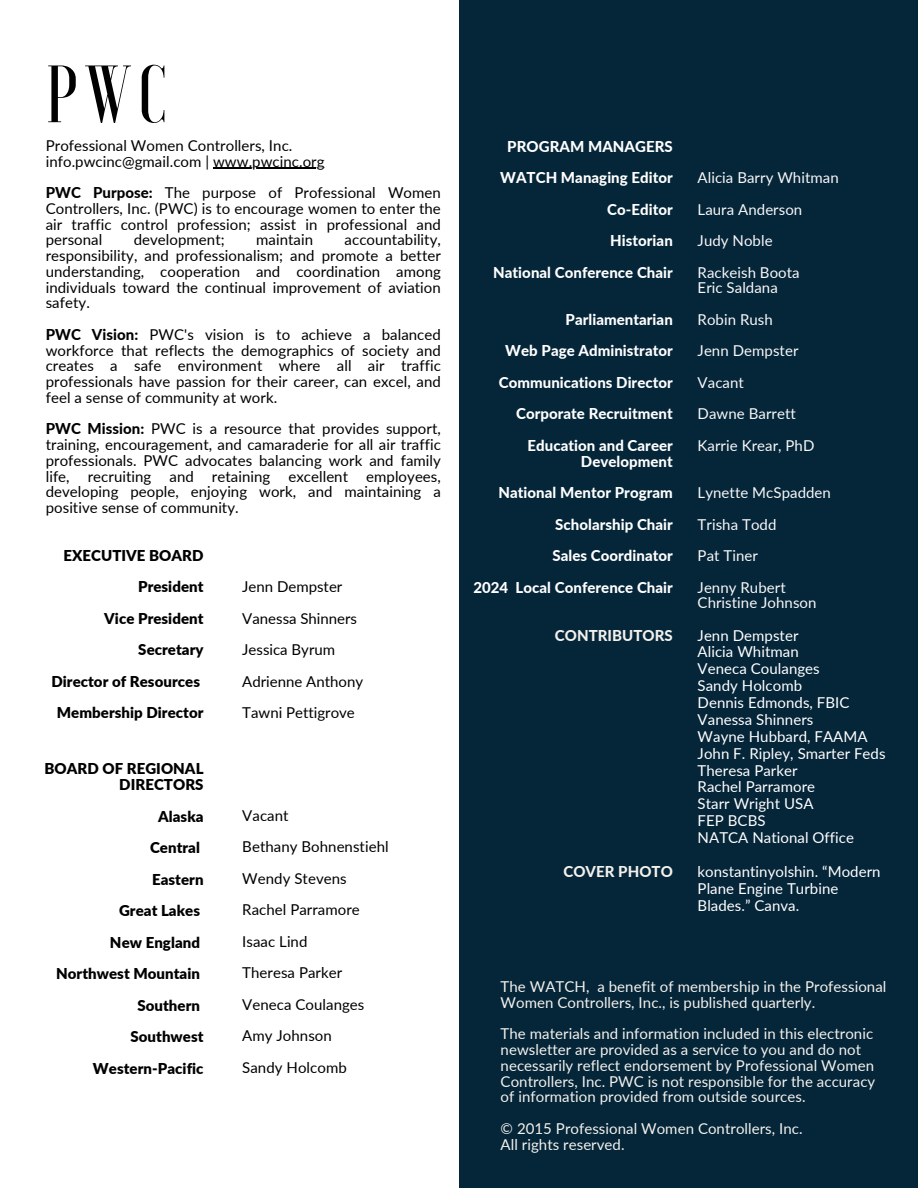
<style>
.page{position:relative;width:918px;height:1188px;background:#fff}
.page>*{position:absolute;margin:0;border:0;box-sizing:border-box;transform-origin:0 0}
.t1{font:500 81px "Voga";color:#000}
.t2{font:15px/15.8px "Lato";letter-spacing:.005em;color:#000;text-align:justify}
.t3{font:15px/15.8px "Lato";letter-spacing:.005em;color:#f2f1ec}
.t4{font:800 15px "Lato";letter-spacing:.005em;color:#fff}
.t5{font:15px/16.8px "Lato";letter-spacing:.005em;color:#fff}
.t6{font:900 15px/15.8px "Lato";letter-spacing:.005em;color:#000;text-align:right}
.t7{font:15px "Lato";letter-spacing:.005em;color:#f7f7f7}
.t8{font:800 15px "Lato";letter-spacing:.005em;color:#f2f1ec}
.s1{font-weight:800}
</style>
<div class="page">
<div style="left:459px;top:0;width:459px;height:1188px;background:#052539"></div>
<hr style="left:213px;top:168px;width:112px;height:1px;background:#000">
<p class="t1" style="left:46px;top:54px;width:123px">PWC</p>
<p class="t2" style="left:46px;top:137px;width:248px">Professional Women Controllers, Inc.</p>
<p class="t2" style="left:46px;top:153px;width:280px">info.pwcinc@gmail.com | www.pwcinc.org</p>
<p class="t2" style="left:46px;top:185px;width:397px"><span class="s1">PWC Purpose:</span> The purpose of Professional Women Controllers, Inc. (PWC) is to encourage women to enter the air traffic control profession; assist in professional and personal</p>
<p class="t2" style="left:46px;top:232px;width:397px;text-indent:299px">accountability, responsibility, and professionalism; and promote a better understanding, cooperation and coordination among individuals toward the continual improvement of aviation safety.</p>
<p class="t2" style="left:46px;top:326px;width:397px"><span class="s1">PWC Vision:</span> PWC's vision is to achieve a balanced workforce that reflects the demographics of society and creates a safe environment where all air traffic professionals have passion for their career, can excel, and feel a sense of community at work.</p>
<p class="t2" style="left:46px;top:421px;width:397px"><span class="s1">PWC Mission:</span> PWC is a resource that provides support, training, encouragement, and camaraderie for all air traffic professionals. PWC advocates balancing work and family life, recruiting and retaining excellent employees, developing people, enjoying work, and maintaining a positive sense of community.</p>
<p class="t6" style="left:63px;top:547px;width:142px">EXECUTIVE BOARD</p>
<p class="t6" style="left:138px;top:579px;width:67px">President</p>
<p class="t6" style="left:104px;top:610px;width:101px">Vice President</p>
<p class="t6" style="left:138px;top:642px;width:67px">Secretary</p>
<p class="t6" style="left:51px;top:673px;width:150px">Director of Resources</p>
<p class="t6" style="left:57px;top:705px;width:148px">Membership Director</p>
<p class="t2" style="left:134px;top:232px;width:92px">development;</p>
<p class="t2" style="left:256px;top:232px;width:58px">maintain</p>
<p class="t2" style="left:242px;top:579px;width:102px">Jenn Dempster</p>
<p class="t2" style="left:242px;top:610px;width:116px">Vanessa Shinners</p>
<p class="t2" style="left:242px;top:642px;width:94px">Jessica Byrum</p>
<p class="t2" style="left:242px;top:673px;width:122px">Adrienne Anthony</p>
<p class="t2" style="left:242px;top:705px;width:114px">Tawni Pettigrove</p>
<p class="t6" style="left:44px;top:761px;width:161px">BOARD OF REGIONAL<br>DIRECTORS</p>
<p class="t6" style="left:158px;top:808px;width:47px">Alaska</p>
<p class="t6" style="left:150px;top:840px;width:51px">Central</p>
<p class="t6" style="left:152px;top:871px;width:53px">Eastern</p>
<p class="t6" style="left:119px;top:903px;width:82px">Great Lakes</p>
<p class="t6" style="left:110px;top:934px;width:92px">New England</p>
<p class="t6" style="left:56px;top:966px;width:145px">Northwest Mountain</p>
<p class="t6" style="left:137px;top:997px;width:64px">Southern</p>
<p class="t6" style="left:130px;top:1029px;width:75px">Southwest</p>
<p class="t6" style="left:93px;top:1060px;width:112px">Western-Pacific</p>
<p class="t2" style="left:242px;top:807px;width:48px">Vacant</p>
<p class="t2" style="left:242px;top:838px;width:148px">Bethany Bohnenstiehl</p>
<p class="t2" style="left:242px;top:870px;width:106px">Wendy Stevens</p>
<p class="t2" style="left:242px;top:901px;width:119px">Rachel Parramore</p>
<p class="t2" style="left:242px;top:933px;width:67px">Isaac Lind</p>
<p class="t2" style="left:242px;top:964px;width:101px">Theresa Parker</p>
<p class="t2" style="left:242px;top:996px;width:124px">Veneca Coulanges</p>
<p class="t2" style="left:242px;top:1027px;width:91px">Amy Johnson</p>
<p class="t2" style="left:242px;top:1059px;width:106px">Sandy Holcomb</p>
<p class="t4" style="left:507px;top:137px;width:167px">PROGRAM MANAGERS</p>
<p class="t4" style="left:500px;top:168px;width:174px">WATCH Managing Editor</p>
<p class="t4" style="left:607px;top:200px;width:67px">Co-Editor</p>
<p class="t4" style="left:610px;top:231px;width:64px">Historian</p>
<p class="t4" style="left:493px;top:263px;width:181px">National Conference Chair</p>
<p class="t4" style="left:566px;top:310px;width:109px">Parliamentarian</p>
<p class="t4" style="left:505px;top:342px;width:169px">Web Page Administrator</p>
<p class="t4" style="left:499px;top:373px;width:176px">Communications Director</p>
<p class="t4" style="left:516px;top:405px;width:158px">Corporate Recruitment</p>
<p class="t4" style="left:528px;top:436px;width:147px">Education and Career</p>
<p class="t4" style="left:581px;top:452px;width:93px">Development</p>
<p class="t4" style="left:499px;top:483px;width:176px">National Mentor Program</p>
<p class="t4" style="left:555px;top:515px;width:119px">Scholarship Chair</p>
<p class="t4" style="left:552px;top:546px;width:122px">Sales Coordinator</p>
<p class="t4" style="left:473px;top:578px;width:201px">2024 Local Conference Chair</p>
<p class="t8" style="left:555px;top:626px;width:119px">CONTRIBUTORS</p>
<p class="t8" style="left:563px;top:863px;width:111px">COVER PHOTO</p>
<p class="t7" style="left:698px;top:168px;width:143px">Alicia Barry Whitman</p>
<p class="t7" style="left:698px;top:200px;width:106px">Laura Anderson</p>
<p class="t7" style="left:698px;top:231px;width:77px">Judy Noble</p>
<p class="t7" style="left:698px;top:263px;width:104px">Rackeish Boota</p>
<p class="t7" style="left:698px;top:279px;width:82px">Eric Saldana</p>
<p class="t7" style="left:698px;top:310px;width:77px">Robin Rush</p>
<p class="t7" style="left:698px;top:342px;width:102px">Jenn Dempster</p>
<p class="t7" style="left:698px;top:373px;width:48px">Vacant</p>
<p class="t7" style="left:698px;top:405px;width:100px">Dawne Barrett</p>
<p class="t7" style="left:698px;top:436px;width:118px">Karrie Krear, PhD</p>
<p class="t7" style="left:698px;top:483px;width:135px">Lynette McSpadden</p>
<p class="t7" style="left:698px;top:515px;width:80px">Trisha Todd</p>
<p class="t7" style="left:698px;top:546px;width:62px">Pat Tiner</p>
<p class="t7" style="left:698px;top:578px;width:90px">Jenny Rubert</p>
<p class="t7" style="left:698px;top:594px;width:120px">Christine Johnson</p>
<p class="t5" style="left:698px;top:626px;width:102px">Jenn Dempster</p>
<p class="t5" style="left:698px;top:643px;width:103px">Alicia Whitman</p>
<p class="t5" style="left:698px;top:660px;width:124px">Veneca Coulanges</p>
<p class="t5" style="left:698px;top:677px;width:106px">Sandy Holcomb</p>
<p class="t5" style="left:698px;top:694px;width:153px">Dennis Edmonds, FBIC</p>
<p class="t5" style="left:698px;top:711px;width:117px">Vanessa Shinners</p>
<p class="t5" style="left:698px;top:728px;width:171px">Wayne Hubbard, FAAMA</p>
<p class="t5" style="left:698px;top:744px;width:189px">John F. Ripley, Smarter Feds</p>
<p class="t5" style="left:698px;top:761px;width:101px">Theresa Parker</p>
<p class="t5" style="left:698px;top:778px;width:119px">Rachel Parramore</p>
<p class="t5" style="left:698px;top:795px;width:117px">Starr Wright USA</p>
<p class="t5" style="left:698px;top:812px;width:69px">FEP BCBS</p>
<p class="t5" style="left:698px;top:829px;width:158px">NATCA National Office</p>
<p class="t5" style="left:698px;top:863px;width:185px">konstantinyolshin. “Modern<br>Plane Engine Turbine<br>Blades.” Canva.</p>
<p class="t3" style="left:501px;top:979px;width:387px">The WATCH, a benefit of membership in the Professional<br>Women Controllers, Inc., is published quarterly.</p>
<p class="t3" style="left:501px;top:1026px;width:376px">The materials and information included in this electronic newsletter are provided as a service to you and do not necessarily reflect endorsement by Professional Women Controllers, Inc. PWC is not responsible for the accuracy of information provided from outside sources.</p>
<p class="t3" style="left:501px;top:1120px;width:304px">© 2015 Professional Women Controllers, Inc.</p>
<p class="t3" style="left:501px;top:1136px;width:125px">All rights reserved.</p>
</div>
